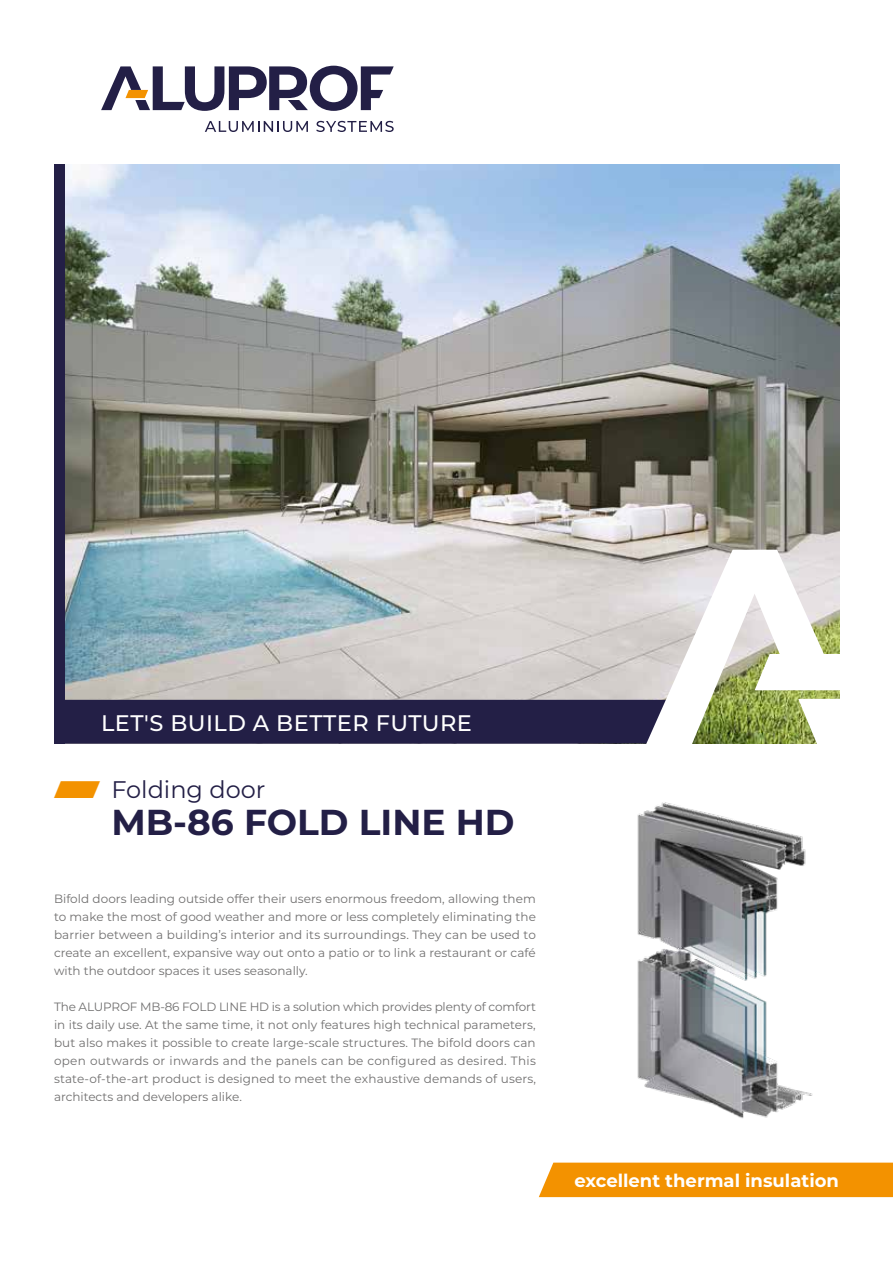
<style>
.page{position:relative;width:893px;height:1263px;background:#fff}
.page>*{position:absolute;margin:0;border:0;box-sizing:border-box;transform-origin:0 0}
.t1{font:700 36px "Montserrat Alu";color:#231f46}
.t2{font:24px "Montserrat Alu";color:#231f46}
.t3{font:500 22.5px "Montserrat Alu";letter-spacing:.02em;color:#fff}
.t4{font:700 18px "Montserrat Alu";color:#fff}
.t5{font:12px/18px "Montserrat Alu";color:#706f6f;text-align:justify}
.s1{color:#f39200}
</style>
<div class="page">
<div style="left:539px;top:1162px;width:354px;height:35px;background:#f39200"></div>
<img style="left:65px;top:164px;width:774px;height:536px">
<img style="left:637px;top:802px;width:176px;height:317px">
<div style="left:54px;top:164px;width:11px;height:580px;background:#231f46"></div>
<div style="left:54px;top:700px;width:619px;height:44px;background:#231f46"></div>
<svg style="left:644px;top:550px;width:196px;height:194px"></svg>
<svg style="left:101px;top:66px;width:293px;height:45px"></svg>
<svg style="left:205px;top:121px;width:103px;height:11px"></svg>
<svg style="left:316px;top:121px;width:78px;height:11px"></svg>
<h3 class="t3" style="left:101px;top:707px;width:372px">LET'S BUILD A BETTER FUTURE</h3>
<h2 class="t2" style="left:54px;top:773px;width:213px"><span class="s1">⸠</span> Folding door</h2>
<h1 class="t1" style="left:111px;top:796px;width:405px">MB-86 FOLD LINE HD</h1>
<p class="t5" style="left:54px;top:889px;width:483px">Bifold doors leading outside offer their users enormous freedom, allowing them to make the most of good weather and more or less completely eliminating the barrier between a building’s interior and its surroundings. They can be used to create an excellent, expansive way out onto a patio or to link a restaurant or café with the outdoor spaces it uses seasonally.</p>
<p class="t5" style="left:54px;top:997px;width:483px">The ALUPROF MB-86 FOLD LINE HD is a solution which provides plenty of comfort in its daily use. At the same time, it not only features high technical parameters, but also makes it possible to create large-scale structures. The bifold doors can open outwards or inwards and the panels can be configured as desired. This state-of-the-art product is designed to meet the exhaustive demands of users, architects and developers alike.</p>
<h3 class="t4" style="left:574px;top:1167px;width:266px">excellent thermal insulation</h3>
</div>
